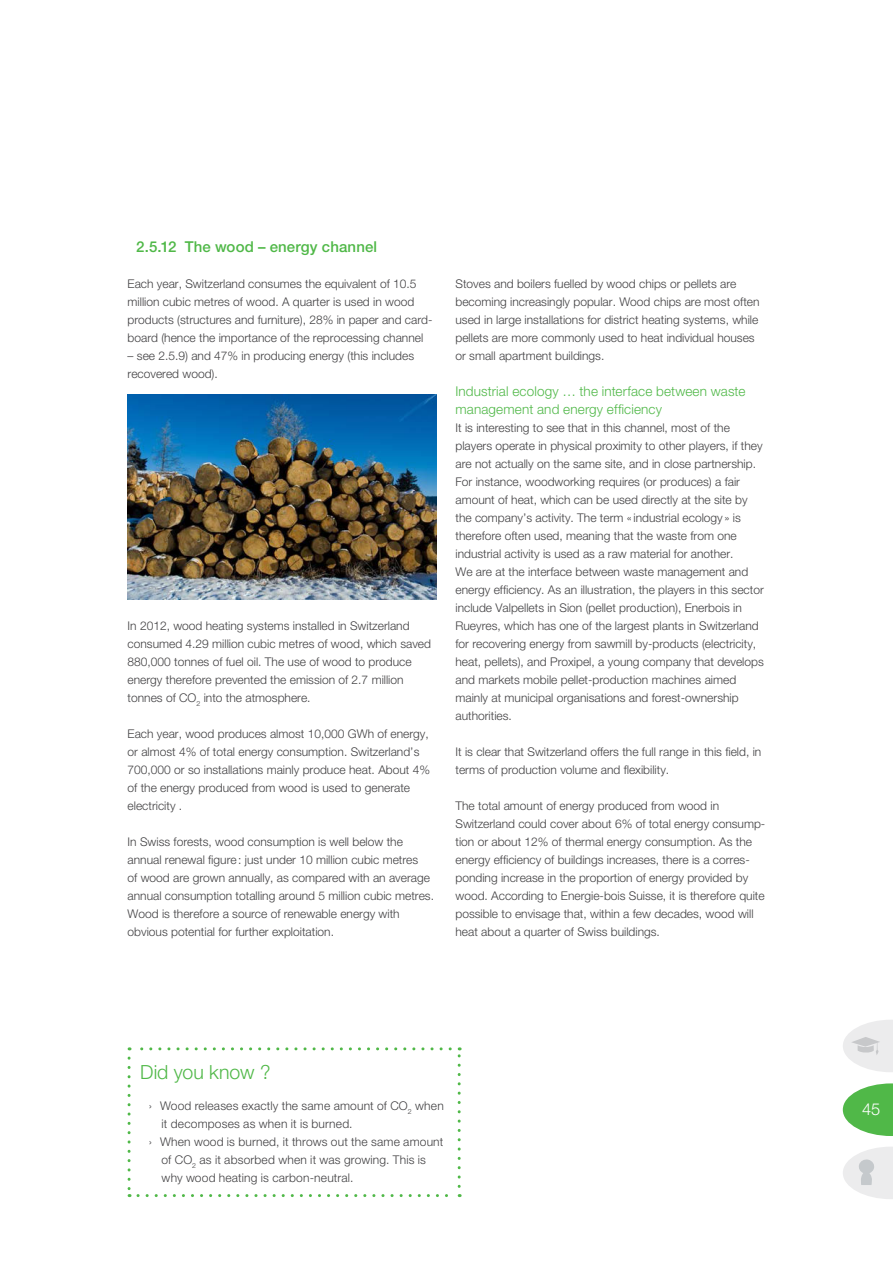
<style>
.page{position:relative;width:893px;height:1263px;background:#fff}
.page>*{position:absolute;margin:0;border:0;box-sizing:border-box;transform-origin:0 0}
.A_savoir_titre_box{font:300 19.5px "Helvetica Neue LT Std";letter-spacing:-.005em;color:#50b848}
.t1{font:300 16.5px "Helvetica Neue LT Std";color:#fff}
.t2{font:500 15px "Helvetica Neue LT Std";letter-spacing:.01em;color:#50b848}
.sous-titre_vert_gras{font:300 13.5px/18px "Helvetica Neue LT Std";letter-spacing:.01em;color:#50b848}
.t3{font:300 12px/18px "Helvetica Neue LT Std";color:#414042}
</style>
<div class="page">
<svg style="left:843px;top:1083px;width:50px;height:53px"></svg>
<svg style="left:843px;top:1020px;width:50px;height:52px"></svg>
<svg style="left:843px;top:1147px;width:50px;height:52px"></svg>
<svg style="left:128px;top:1058px;width:3px;height:139px"></svg>
<svg style="left:138px;top:1194px;width:322px;height:3px"></svg>
<svg style="left:458px;top:1047px;width:3px;height:139px"></svg>
<svg style="left:129px;top:1047px;width:321px;height:3px"></svg>
<img style="left:128px;top:394px;width:308px;height:206px">
<p class="t2" style="left:136px;top:238px;width:243px">2.5.12 The wood – energy channel</p>
<p class="t3" style="left:128px;top:274px;width:306px">Each year, Switzerland consumes the equivalent of 10.5 million cubic metres of wood. A quarter is used in wood products (structures and furniture), 28% in paper and card&shy;board (hence the importance of the reprocessing channel</p>
<p class="t3" style="left:128px;top:346px;width:288px">– see 2.5.9) and 47% in producing energy (this includes recovered wood).</p>
<p class="t3" style="left:128px;top:616px;width:305px">In 2012, wood heating systems installed in Switzerland consumed 4.29 million cubic metres of wood, which saved 880,000 tonnes of fuel oil. The use of wood to produce energy therefore prevented the emission of 2.7 million tonnes of CO<sub>2</sub> into the atmosphere.</p>
<p class="t3" style="left:128px;top:724px;width:304px">Each year, wood produces almost 10,000 GWh of energy, or almost 4% of total energy consumption. Switzerland’s 700,000 or so installations mainly produce heat. About 4% of the energy produced from wood is used to generate electricity .</p>
<p class="t3" style="left:128px;top:832px;width:308px">In Swiss forests, wood consumption is well below the annual renewal figure: just under 10 million cubic metres<br>of wood are grown annually, as compared with an average annual consumption totalling around 5 million cubic metres.<br>Wood is therefore a source of renewable energy with obvious potential for further exploitation.</p>
<p class="t3" style="left:455px;top:274px;width:306px">Stoves and boilers fuelled by wood chips or pellets are becoming increasingly popular. Wood chips are most often used in large installations for district heating systems, while pellets are more commonly used to heat individual houses or small apartment buildings.</p>
<p class="sous-titre_vert_gras" style="left:455px;top:382px;width:291px">Industrial ecology … the interface between waste management and energy efficiency</p>
<p class="t3" style="left:455px;top:418px;width:310px">It is interesting to see that in this channel, most of the players operate in physical proximity to other players, if they are not actually on the same site, and in close partnership.<br>For instance, woodworking requires (or produces) a fair amount of heat, which can be used directly at the site by the company’s activity. The term « industrial ecology » is therefore often used, meaning that the waste from one industrial activity is used as a raw material for another.<br>We are at the interface between waste management and energy efficiency. As an illustration, the players in this sector include Valpellets in Sion (pellet production), Enerbois in Rueyres, which has one of the largest plants in Switzerland for recovering energy from sawmill by-products (electricity, heat, pellets), and Proxipel, a young company that develops and markets mobile pellet-production machines aimed mainly at municipal organisations and forest-ownership authorities.</p>
<p class="t3" style="left:455px;top:742px;width:307px">It is clear that Switzerland offers the full range in this field, in terms of production volume and flexibility.</p>
<p class="t3" style="left:455px;top:796px;width:311px">The total amount of energy produced from wood in Switzerland could cover about 6% of total energy consump&shy;tion or about 12% of thermal energy consumption. As the energy efficiency of buildings increases, there is a corres&shy;ponding increase in the proportion of energy provided by wood. According to Energie-bois Suisse, it is therefore quite possible to envisage that, within a few decades, wood will heat about a quarter of Swiss buildings.</p>
<p class="A_savoir_titre_box" style="left:140px;top:1060px;width:132px">Did you know ?</p>
<p class="t3" style="left:162px;top:1096px;width:284px;text-indent:-13px">›› Wood releases exactly the same amount of CO<sub>2</sub> when it decomposes as when it is burned.</p>
<p class="t3" style="left:162px;top:1132px;width:283px;text-indent:-13px">›› When wood is burned, it throws out the same amount of CO<sub>2</sub> as it absorbed when it was growing. This is why wood heating is carbon-neutral.</p>
<h2 class="t1" style="left:862px;top:1099px;width:20px">45</h2>
</div>
